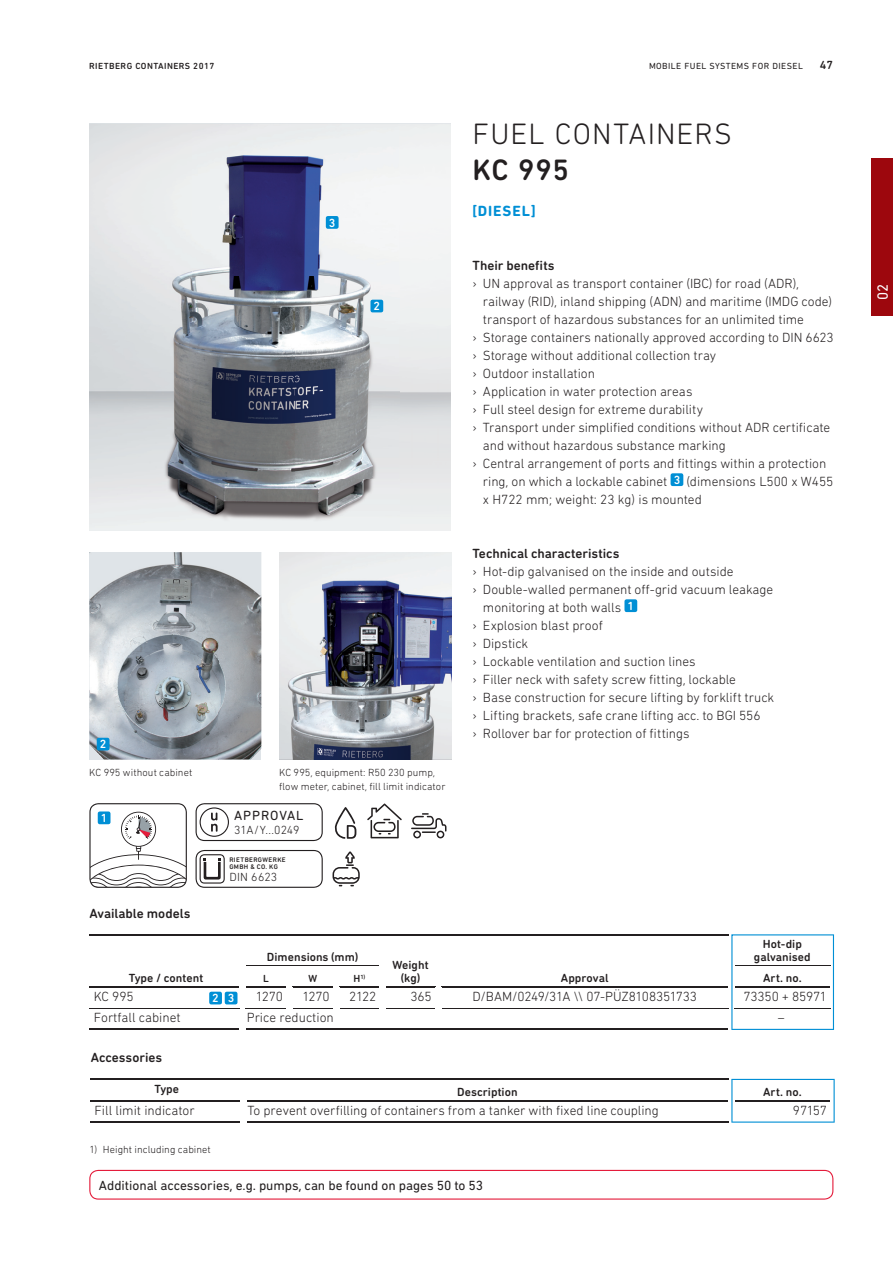
<style>
.page{position:relative;width:893px;height:1263px;background:#fff}
.page>*{position:absolute;margin:0;border:0;box-sizing:border-box;transform-origin:0 0}
.t1{font:300 30px "DIN Next Rounded LT Pro";letter-spacing:.04em;color:#231f20}
.t2{font:500 30px "DIN Next Rounded LT Pro";color:#231f20}
.t3{font:700 15px "DIN Next Rounded LT Pro";letter-spacing:.055em;color:#008fd5}
.t4{font:15px "DIN Next Rounded LT Pro";color:#fff}
.t5{font:300 13.5px "DIN Next Rounded LT Pro";letter-spacing:-.005em;color:#231f20}
.t6{font:500 13.5px "DIN Next Rounded LT Pro";color:#231f20}
.t7{font:13.5px "DIN Next Rounded LT Pro";color:#231f20}
.t8{font:13.5px "DIN Next Rounded LT Pro";letter-spacing:.065em;color:#231f20}
.t9{font:500 12px/13.5px "DIN Next Rounded LT Pro";letter-spacing:.005em;color:#231f20;text-align:center}
.t10{font:300 12px "DIN Next Rounded LT Pro";letter-spacing:.01em;color:#231f20}
.t11{font:500 12px "DIN Next Rounded LT Pro";color:#fff}
.t12{font:300 10.5px/13.5px "DIN Next Rounded LT Pro";letter-spacing:.005em;color:#231f20}
.t13{font:500 10.5px "DIN Next Rounded LT Pro";color:#231f20}
.t14{font:9px "DIN Next Rounded LT Pro";letter-spacing:.05em;color:#231f20}
.t15{font:500 9px "DIN Next Rounded LT Pro";letter-spacing:.05em;color:#231f20}
.t16{font:500 6.75px/6.8px "DIN Next Rounded LT Pro";letter-spacing:.055em;color:#231f20}
.t17{font:500 6.15px "DIN Next Rounded LT Pro";color:#231f20}
.s1{font-size:10.5px}
</style>
<div class="page">
<div style="left:872px;top:158px;width:21px;height:158px;background:#9d070d"></div>
<div style="left:671px;top:473px;width:12px;height:13px;background:#008fd5;border-radius:2px"></div>
<div style="left:624px;top:599px;width:13px;height:13px;background:#008fd5;border-radius:2px"></div>
<svg style="left:89px;top:803px;width:98px;height:85px"></svg>
<div style="left:98px;top:811px;width:12px;height:13px;background:#008fd5;border-radius:2px"></div>
<svg style="left:411px;top:813px;width:35px;height:25px"></svg>
<svg style="left:196px;top:803px;width:127px;height:38px"></svg>
<svg style="left:196px;top:850px;width:127px;height:38px"></svg>
<svg style="left:333px;top:851px;width:27px;height:35px"></svg>
<svg style="left:334px;top:807px;width:22px;height:32px"></svg>
<svg style="left:367px;top:803px;width:35px;height:35px"></svg>
<div style="left:830px;top:965px;width:6px;height:21px;background:#f4fafd"></div>
<hr style="left:89px;top:986px;width:151px;height:1px;background:#231f20">
<hr style="left:246px;top:986px;width:40px;height:1px;background:#231f20">
<hr style="left:292px;top:986px;width:41px;height:1px;background:#231f20">
<hr style="left:339px;top:986px;width:41px;height:1px;background:#231f20">
<hr style="left:386px;top:986px;width:49px;height:1px;background:#231f20">
<hr style="left:441px;top:986px;width:287px;height:1px;background:#231f20">
<div style="left:830px;top:1008px;width:6px;height:21px;background:#f4fafd"></div>
<hr style="left:89px;top:1029px;width:151px;height:1px;background:#231f20">
<hr style="left:246px;top:1029px;width:482px;height:1px;background:#231f20">
<hr style="left:89px;top:1008px;width:151px;height:1px;background:#231f20">
<hr style="left:246px;top:1008px;width:40px;height:1px;background:#231f20">
<hr style="left:292px;top:1008px;width:41px;height:1px;background:#231f20">
<hr style="left:339px;top:1008px;width:41px;height:1px;background:#231f20">
<hr style="left:386px;top:1008px;width:49px;height:1px;background:#231f20">
<hr style="left:441px;top:1008px;width:287px;height:1px;background:#231f20">
<div style="left:830px;top:986px;width:6px;height:22px;background:#f4fafd"></div>
<hr style="left:246px;top:965px;width:134px;height:1px;background:#231f20">
<svg style="left:731px;top:934px;width:103px;height:96px"></svg>
<hr style="left:89px;top:934px;width:640px;height:1px;background:#231f20">
<svg style="left:89px;top:1170px;width:744px;height:29px"></svg>
<hr style="left:90px;top:1100px;width:150px;height:1px;background:#231f20">
<hr style="left:246px;top:1100px;width:482px;height:1px;background:#231f20">
<hr style="left:90px;top:1079px;width:638px;height:1px;background:#231f20">
<hr style="left:90px;top:1121px;width:150px;height:1px;background:#231f20">
<hr style="left:246px;top:1121px;width:482px;height:1px;background:#231f20">
<svg style="left:731px;top:1079px;width:104px;height:44px"></svg>
<svg style="left:89px;top:552px;width:172px;height:207px;background:#a4a8ad"></svg>
<img style="left:89px;top:567px;width:121px;height:192px">
<img style="left:89px;top:123px;width:362px;height:408px">
<div style="left:370px;top:300px;width:13px;height:12px;background:#008fd5;border-radius:2px"></div>
<div style="left:97px;top:738px;width:12px;height:12px;background:#008fd5;border-radius:2px"></div>
<div style="left:326px;top:216px;width:13px;height:13px;background:#008fd5;border-radius:2px"></div>
<img style="left:279px;top:552px;width:172px;height:207px">
<div style="left:209px;top:992px;width:13px;height:12px;background:#008fd5;border-radius:2px"></div>
<div style="left:225px;top:992px;width:12px;height:12px;background:#008fd5;border-radius:2px"></div>
<p class="t15" style="left:89px;top:62px;width:127px">RIETBERG CONTAINERS 2017</p>
<p class="t14" style="left:649px;top:62px;width:155px">MOBILE FUEL SYSTEMS FOR DIESEL</p>
<p class="t9" style="left:820px;top:59px;width:15px">47</p>
<p class="t11" style="left:100px;top:740px;width:8px">2</p>
<p class="t11" style="left:329px;top:218px;width:8px">3</p>
<p class="t11" style="left:374px;top:302px;width:8px">2</p>
<p class="t12" style="left:89px;top:767px;width:104px">KC 995 without cabinet</p>
<p class="t12" style="left:279px;top:767px;width:168px">KC 995, equipment: R50 230 pump, flow meter, cabinet, fill limit indicator</p>
<p class="t11" style="left:101px;top:814px;width:8px">1</p>
<p class="t8" style="left:234px;top:811px;width:71px">APPROVAL</p>
<p class="t10" style="left:234px;top:826px;width:67px">31A/Y...0249</p>
<p class="t16" style="left:229px;top:857px;width:58px">RIETBERGWERKE<br>GMBH &amp; CO. KG</p>
<p class="t10" style="left:229px;top:872px;width:49px">DIN 6623</p>
<p class="t6" style="left:89px;top:909px;width:103px">Available models</p>
<h1 class="t1" style="left:472px;top:123px;width:261px">FUEL CONTAINERS</h1>
<h1 class="t2" style="left:472px;top:159px;width:98px">KC 995</h1>
<p class="t3" style="left:472px;top:202px;width:65px">[DIESEL]</p>
<p class="t6" style="left:472px;top:261px;width:84px">Their benefits</p>
<p class="t5" style="left:472px;top:279px;width:328px">› UN approval as transport container (IBC) for road (ADR),</p>
<p class="t5" style="left:483px;top:297px;width:351px">railway (RID), inland shipping (ADN) and maritime (IMDG code)</p>
<p class="t5" style="left:483px;top:315px;width:323px">transport of hazardous substances for an unlimited time</p>
<p class="t5" style="left:472px;top:333px;width:363px">› Storage containers nationally approved according to DIN 6623</p>
<p class="t5" style="left:472px;top:351px;width:245px">› Storage without additional collection tray</p>
<p class="t5" style="left:472px;top:369px;width:124px">› Outdoor installation</p>
<p class="t5" style="left:472px;top:387px;width:222px">› Application in water protection areas</p>
<p class="t5" style="left:472px;top:405px;width:232px">› Full steel design for extreme durability</p>
<p class="t5" style="left:472px;top:423px;width:359px">› Transport under simplified conditions without ADR certificate</p>
<p class="t5" style="left:483px;top:441px;width:244px">and without hazardous substance marking</p>
<p class="t5" style="left:472px;top:459px;width:355px">› Central arrangement of ports and fittings within a protection</p>
<p class="t5" style="left:483px;top:477px;width:352px">ring, on which a lockable cabinet <sup>3</sup> (dimensions L500 x W455</p>
<p class="t5" style="left:483px;top:495px;width:221px">x H722 mm; weight: 23 kg) is mounted</p>
<p class="t6" style="left:472px;top:549px;width:149px">Technical characteristics</p>
<p class="t5" style="left:472px;top:567px;width:263px">› Hot-dip galvanised on the inside and outside</p>
<p class="t5" style="left:472px;top:585px;width:302px">› Double-walled permanent off-grid vacuum leakage</p>
<p class="t5" style="left:483px;top:603px;width:153px">monitoring at both walls <sup>1</sup></p>
<p class="t5" style="left:472px;top:621px;width:132px">› Explosion blast proof</p>
<p class="t5" style="left:472px;top:639px;width:57px">› Dipstick</p>
<p class="t5" style="left:472px;top:657px;width:225px">› Lockable ventilation and suction lines</p>
<p class="t5" style="left:472px;top:675px;width:265px">› Filler neck with safety screw fitting, lockable</p>
<p class="t5" style="left:472px;top:693px;width:303px">› Base construction for secure lifting by forklift truck</p>
<p class="t5" style="left:472px;top:711px;width:290px">› Lifting brackets, safe crane lifting acc. to BGI 556</p>
<p class="t5" style="left:472px;top:729px;width:219px">› Rollover bar for protection of fittings</p>
<p class="t9" style="left:129px;top:973px;width:76px">Type / content</p>
<p class="t9" style="left:754px;top:938px;width:58px">Hot-dip galvanised</p>
<p class="t9" style="left:267px;top:951px;width:93px">Dimensions (mm)</p>
<p class="t9" style="left:392px;top:959px;width:38px">Weight (kg)</p>
<p class="t13" style="left:263px;top:975px;width:7px">L</p>
<p class="t13" style="left:308px;top:975px;width:10px">W</p>
<p class="t17" style="left:354px;top:975px;width:13px"><span class="s1">H</span>1)</p>
<p class="t9" style="left:763px;top:973px;width:40px">Art.-no.</p>
<p class="t9" style="left:561px;top:973px;width:49px">Approval</p>
<p class="t5" style="left:94px;top:992px;width:42px">KC 995</p>
<p class="t5" style="left:256px;top:992px;width:29px">1270</p>
<p class="t5" style="left:302px;top:992px;width:29px">1270</p>
<p class="t5" style="left:349px;top:992px;width:29px">2122</p>
<p class="t5" style="left:410px;top:992px;width:23px">365</p>
<p class="t5" style="left:472px;top:992px;width:226px">D/BAM/0249/31A \\ 07-PÜZ8108351733</p>
<p class="t5" style="left:743px;top:992px;width:85px">73350 + 85971</p>
<p class="t5" style="left:94px;top:1013px;width:89px">Fortfall cabinet</p>
<p class="t5" style="left:247px;top:1013px;width:89px">Price reduction</p>
<p class="t5" style="left:778px;top:1013px;width:8px">–</p>
<p class="t11" style="left:212px;top:994px;width:24px">2 3</p>
<p class="t6" style="left:91px;top:1053px;width:73px">Accessories</p>
<p class="t9" style="left:154px;top:1083px;width:26px">Type</p>
<p class="t9" style="left:457px;top:1087px;width:62px">Description</p>
<p class="t9" style="left:763px;top:1087px;width:40px">Art.-no.</p>
<p class="t5" style="left:95px;top:1106px;width:102px">Fill limit indicator</p>
<p class="t5" style="left:247px;top:1106px;width:413px">To prevent overfilling of containers from a tanker with fixed line coupling</p>
<p class="t5" style="left:793px;top:1106px;width:36px">97157</p>
<p class="t12" style="left:89px;top:1143px;width:123px">1) Height including cabinet</p>
<p class="t7" style="left:99px;top:1180px;width:386px">Additional accessories, e.g. pumps, can be found on pages 50 to 53</p>
<p class="t4" style="left:878px;top:300px;width:18px;rotate:-90deg">02</p>
</div>
